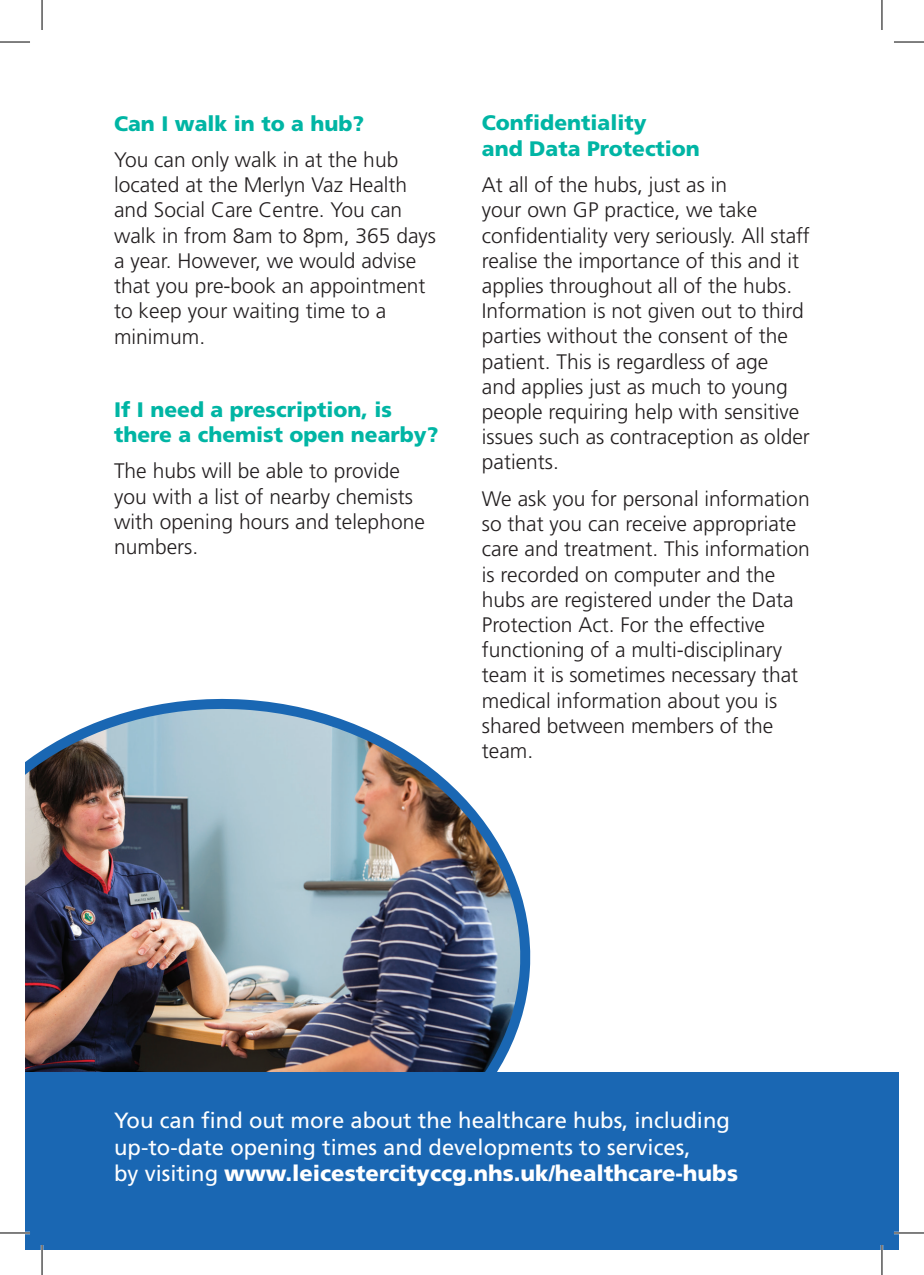
<style>
.page{position:relative;width:924px;height:1275px;background:#fff}
.page>*{position:absolute;margin:0;border:0;box-sizing:border-box;transform-origin:0 0}
.t1{font:22px/26.4px "Frutiger";color:#fff}
.t2{font:300 21px/25.2px "Frutiger";color:#231f20}
.t3{font:900 21px/25.2px "Frutiger";color:#00b5a4}
.s1{font-weight:900}
</style>
<div class="page">
<img style="left:25px;top:698px;width:506px;height:374px">
<div style="left:25px;top:1072px;width:873px;height:178px;background:#1a67b3"></div>
<hr style="left:0;top:1231px;width:30px;height:3px;background:#fff">
<hr style="left:893px;top:1231px;width:30px;height:3px;background:#fff">
<hr style="left:41px;top:1245px;width:2px;height:30px;background:#fff">
<hr style="left:880px;top:1245px;width:2px;height:30px;background:#fff">
<hr style="left:0;top:42px;width:30px;height:1px;background:#000">
<hr style="left:893px;top:42px;width:30px;height:1px;background:#000">
<hr style="left:0;top:1232px;width:30px;height:1px;background:#000">
<hr style="left:893px;top:1232px;width:30px;height:1px;background:#000">
<hr style="left:42px;top:0;width:1px;height:30px;background:#000">
<hr style="left:42px;top:1245px;width:1px;height:30px;background:#000">
<hr style="left:881px;top:0;width:1px;height:30px;background:#000">
<hr style="left:881px;top:1245px;width:1px;height:30px;background:#000">
<p class="t3" style="left:114px;top:110px;width:251px">Can I walk in to a hub?</p>
<p class="t2" style="left:114px;top:147px;width:323px">You can only walk in at the hub located at the Merlyn Vaz Health and Social Care Centre. You can walk in from 8am to 8pm, 365 days a year. However, we would advise that you pre-book an appointment to keep your waiting time to a minimum.</p>
<p class="t3" style="left:114px;top:396px;width:326px">If I need a prescription, is there a chemist open nearby?</p>
<p class="t2" style="left:114px;top:458px;width:312px">The hubs will be able to provide you with a list of nearby chemists with opening hours and telephone numbers.</p>
<p class="t3" style="left:481px;top:110px;width:219px">Confidentiality<br>and Data Protection</p>
<p class="t2" style="left:481px;top:172px;width:329px">At all of the hubs, just as in<br>your own GP practice, we take confidentiality very seriously. All staff realise the importance of this and it applies throughout all of the hubs.<br>Information is not given out to third parties without the consent of the patient. This is regardless of age<br>and applies just as much to young people requiring help with sensitive issues such as contraception as older patients.</p>
<p class="t2" style="left:481px;top:486px;width:329px">We ask you for personal information so that you can receive appropriate care and treatment. This information is recorded on computer and the hubs are registered under the Data<br>Protection Act. For the effective functioning of a multi-disciplinary team it is sometimes necessary that medical information about you is shared between members of the team.</p>
<p class="t1" style="left:114px;top:1107px;width:625px">You can find out more about the healthcare hubs, including up-to-date opening times and developments to services,<br>by visiting <span class="s1">www.leicestercityccg.nhs.uk/healthcare-hubs</span></p>
</div>
